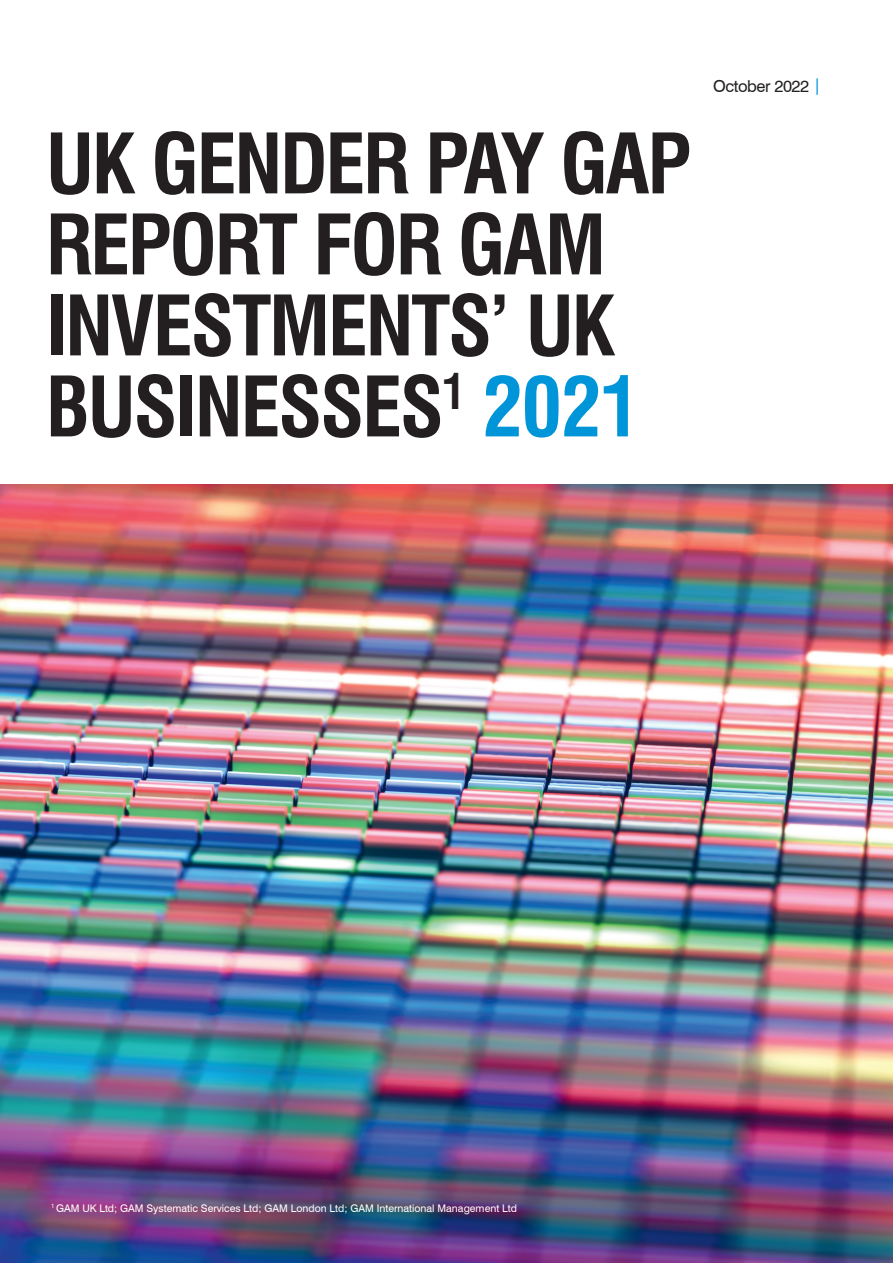
<style>
.page{position:relative;width:893px;height:1263px;background:#fff}
.page>*{position:absolute;margin:0;border:0;box-sizing:border-box;transform-origin:0 0}
.t1{font:700 condensed 81px/81px "Swiss 721 BT";letter-spacing:-.03em;color:#231f20}
.t2{font:16.5px "Swiss 721 BT";letter-spacing:-.025em;color:#231f20}
.DISCLAIMER{font:10.5px "Swiss 721 BT";color:#fff}
.s1{color:#0095d9}
</style>
<div class="page">
<img style="left:0;top:485px;width:893px;height:778px">
<p class="t1" style="left:46px;top:123px;width:647px">UK GENDER PAY GAP<br>REPORT FOR GAM<br>INVESTMENTS’ UK<br>BUSINESSES<sup>1</sup> <span class="s1">2021</span></p>
<p class="t2" style="left:713px;top:76px;width:110px">October 2022 <span class="s1">|</span></p>
<p class="DISCLAIMER" style="left:51px;top:1202px;width:467px"><sup>1</sup> GAM UK Ltd; GAM Systematic Services Ltd; GAM London Ltd; GAM International Management Ltd</p>
</div>
